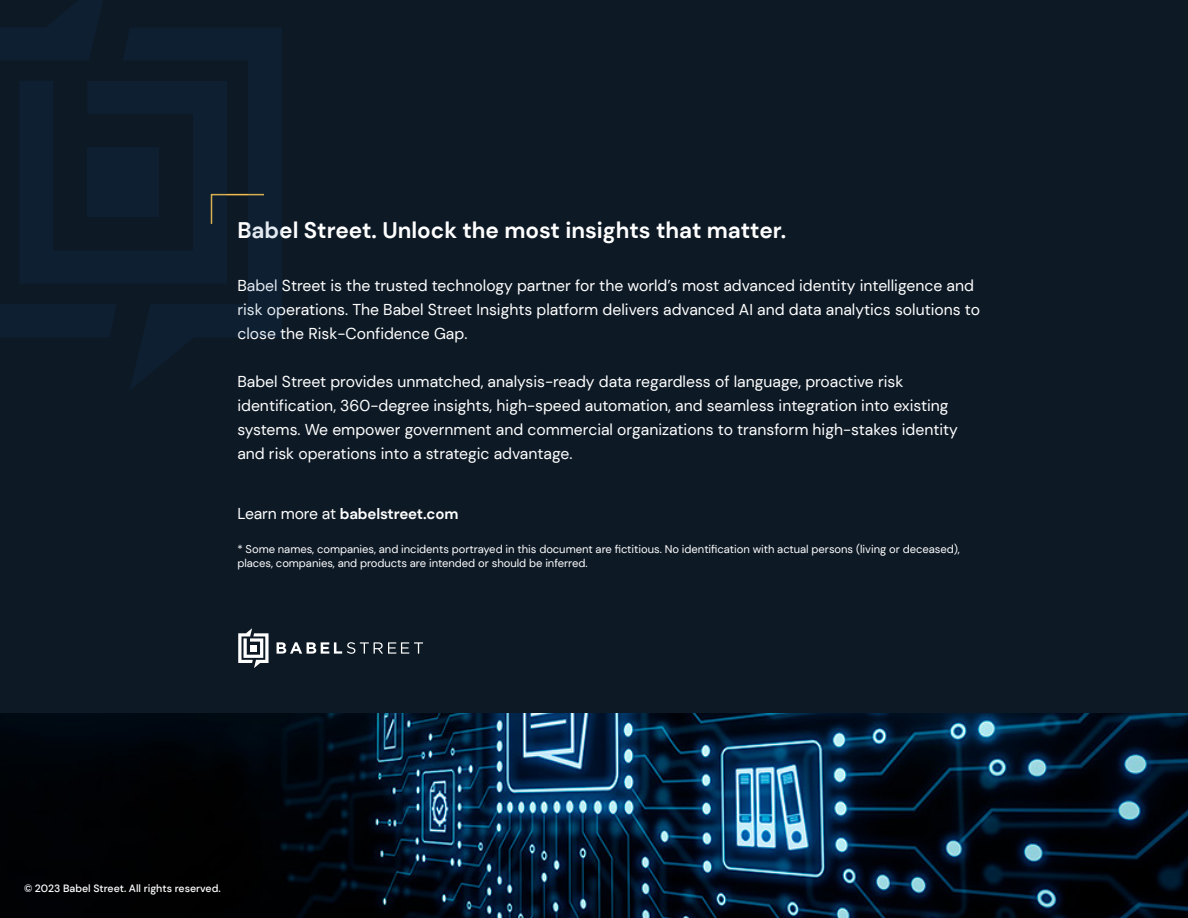
<style>
.page{position:relative;width:1188px;height:918px;background:#fff}
.page>*{position:absolute;margin:0;border:0;box-sizing:border-box;transform-origin:0 0}
.t1{font:700 22.5px "DM Sans";color:#fff}
.Section_Subheader{font:15.75px/24px "DM Sans";color:#fff}
.t2{font:700 15px "DM Sans";letter-spacing:-.01em;color:#fff}
.t3{font:11.25px/13.5px "DM Sans";letter-spacing:-.005em;color:#fff}
.Section_Subheader-2{font:500 10.5px "DM Sans";color:#fff}
.s1{font-weight:400;font-size:15.75px}
</style>
<div class="page">
<img style="left:0;top:712px;width:1188px;height:206px">
<div style="left:0;top:0;width:1188px;height:712px;background:#0d1925"></div>
<svg style="left:277px;top:642px;width:146px;height:12px"></svg>
<svg style="left:238px;top:628px;width:31px;height:40px"></svg>
<div style="left:250px;top:645px;width:7px;height:6px;background:#fff"></div>
<svg style="left:130px;top:28px;width:152px;height:361px"></svg>
<svg style="left:0;top:0;width:266px;height:337px"></svg>
<div style="left:87px;top:147px;width:72px;height:70px;background:#0d1f30"></div>
<p class="t1" style="left:237px;top:216px;width:550px">Babel Street. Unlock the most insights that matter.</p>
<p class="Section_Subheader" style="left:237px;top:273px;width:744px">Babel Street is the trusted technology partner for the world’s most advanced identity intelligence and risk operations. The Babel Street Insights platform delivers advanced AI and data analytics solutions to close the Risk-Confidence Gap.</p>
<p class="Section_Subheader" style="left:237px;top:369px;width:722px">Babel Street provides unmatched, analysis-ready data regardless of language, proactive risk identification, 360-degree insights, high-speed automation, and seamless integration into existing systems. We empower government and commercial organizations to transform high-stakes identity and risk operations into a strategic advantage.</p>
<p class="t2" style="left:237px;top:504px;width:223px"><span class="s1">Learn more at</span> babelstreet.com</p>
<p class="t3" style="left:237px;top:543px;width:724px">* Some names, companies, and incidents portrayed in this document are fictitious. No identification with actual persons (living or deceased), places, companies, and products are intended or should be inferred.</p>
<p class="Section_Subheader-2" style="left:24px;top:882px;width:198px">© 2023 Babel Street. All rights reserved.</p>
</div>
